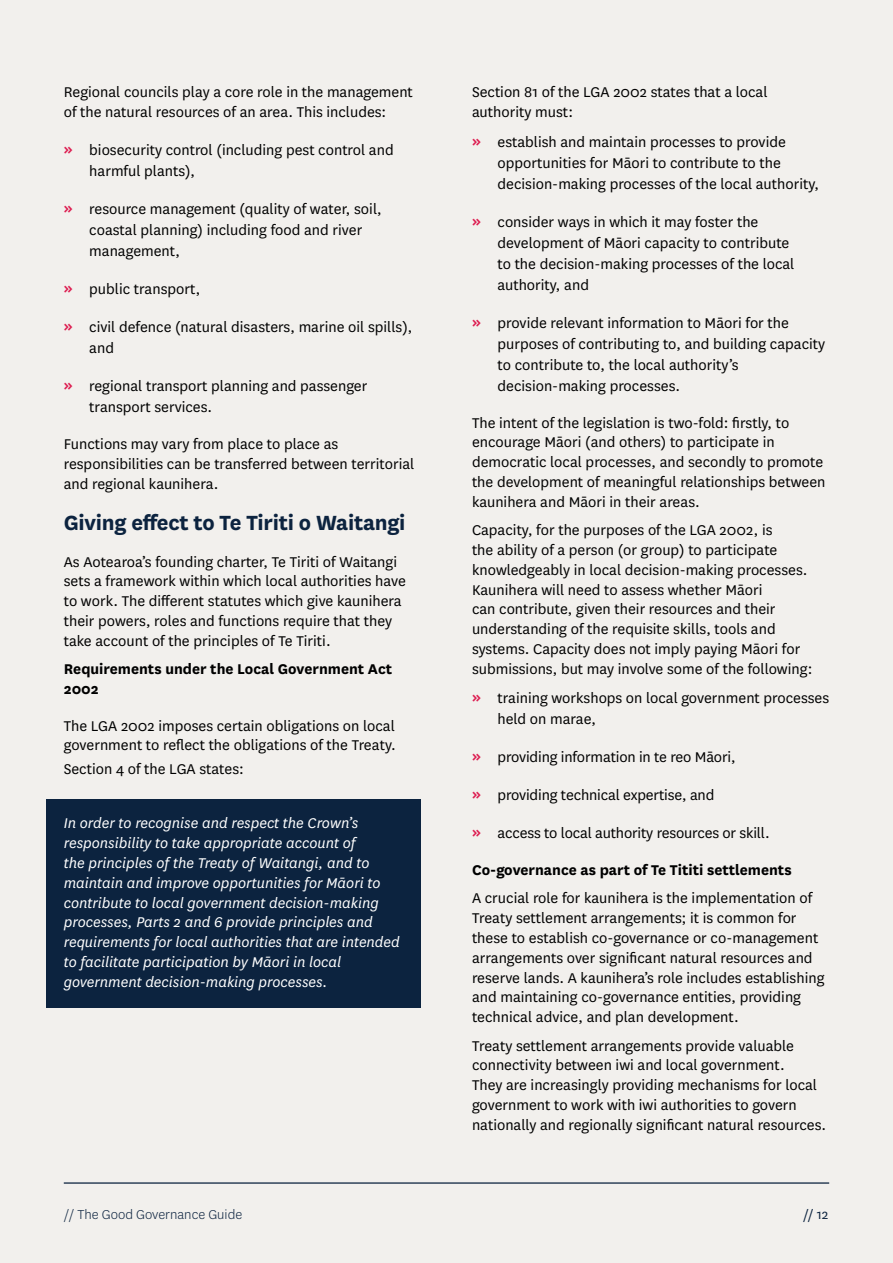
<style>
.page{position:relative;width:893px;height:1263px;background:#f2f0ed}
.page>*{position:absolute;margin:0;border:0;box-sizing:border-box;transform-origin:0 0}
.t1{font:700 24px "National";letter-spacing:-.01em;color:#0c233f}
.t2{font:16.5px/19.8px "National";color:#000}
.t3{font:italic 16.5px/19.8px "National";color:#fff}
.t4{font:700 16.5px/19.8px "National";color:#000}
.t5{font:300 15px "National";color:#0c233f}
.t6{font:15px "National";color:#0c233f}
</style>
<div class="page">
<div style="left:47px;top:799px;width:374px;height:208px;background:#0c233f"></div>
<hr style="left:64px;top:1182px;width:765px;height:2px;background:#0c233f">
<p class="t2" style="left:64px;top:82px;width:351px">Regional councils play a core role in the management of the natural resources of an area. This includes:</p>
<p class="t2" style="left:89px;top:139px;width:306px;line-height:21px">biosecurity control (including pest control and harmful plants),</p>
<p class="t2" style="left:89px;top:198px;width:294px;line-height:21px">resource management (quality of water, soil, coastal planning) including food and river management,</p>
<p class="t2" style="left:89px;top:279px;width:113px">public transport,</p>
<p class="t2" style="left:89px;top:316px;width:325px;line-height:21px">civil defence (natural disasters, marine oil spills), and</p>
<p class="t2" style="left:89px;top:375px;width:280px;line-height:21px">regional transport planning and passenger transport services.</p>
<p class="t2" style="left:64px;top:433px;width:352px">Functions may vary from place to place as responsibilities can be transferred between territorial and regional kaunihera.</p>
<h1 class="t1" style="left:64px;top:505px;width:343px">Giving effect to Te Tiriti o Waitangi</h1>
<p class="t2" style="left:64px;top:551px;width:344px">As Aotearoa’s founding charter, Te Tiriti of Waitangi sets a framework within which local authorities have to work. The different statutes which give kaunihera their powers, roles and functions require that they take account of the principles of Te Tiriti.</p>
<p class="t4" style="left:64px;top:658px;width:330px">Requirements under the Local Government Act<br>2002</p>
<p class="t2" style="left:64px;top:715px;width:333px">The LGA 2002 imposes certain obligations on local government to reflect the obligations of the Treaty.</p>
<p class="t2" style="left:64px;top:759px;width:182px">Section 4 of the LGA states:</p>
<p class="t3" style="left:64px;top:813px;width:337px">In order to recognise and respect the Crown’s responsibility to take appropriate account of<br>the principles of the Treaty of Waitangi, and to maintain and improve opportunities for Māori to contribute to local government decision-making processes, Parts 2 and 6 provide principles and requirements for local authorities that are intended to facilitate participation by Māori in local government decision-making processes.</p>
<p class="t2" style="left:472px;top:82px;width:297px">Section 81 of the LGA 2002 states that a local authority must:</p>
<p class="t2" style="left:497px;top:130px;width:323px;line-height:21px">establish and maintain processes to provide opportunities for Māori to contribute to the decision-making processes of the local authority,</p>
<p class="t2" style="left:497px;top:210px;width:298px;line-height:21px">consider ways in which it may foster the development of Māori capacity to contribute to the decision-making processes of the local authority, and</p>
<p class="t2" style="left:497px;top:311px;width:329px;line-height:21px">provide relevant information to Māori for the purposes of contributing to, and building capacity to contribute to, the local authority’s decision-making processes.</p>
<p class="t2" style="left:472px;top:412px;width:355px">The intent of the legislation is two-fold: firstly, to encourage Māori (and others) to participate in democratic local processes, and secondly to promote the development of meaningful relationships between kaunihera and Māori in their areas.</p>
<p class="t2" style="left:472px;top:519px;width:342px">Capacity, for the purposes of the LGA 2002, is<br>the ability of a person (or group) to participate knowledgeably in local decision-making processes.<br>Kaunihera will need to assess whether Māori<br>can contribute, given their resources and their understanding of the requisite skills, tools and systems. Capacity does not imply paying Māori for submissions, but may involve some of the following:</p>
<p class="t2" style="left:497px;top:687px;width:333px;line-height:21px">training workshops on local government processes held on marae,</p>
<p class="t2" style="left:497px;top:747px;width:240px">providing information in te reo Māori,</p>
<p class="t2" style="left:497px;top:785px;width:218px">providing technical expertise, and</p>
<p class="t2" style="left:497px;top:823px;width:274px">access to local authority resources or skill.</p>
<p class="t4" style="left:472px;top:859px;width:321px">Co-governance as part of Te Tititi settlements</p>
<p class="t2" style="left:472px;top:888px;width:354px">A crucial role for kaunihera is the implementation of Treaty settlement arrangements; it is common for these to establish co-governance or co-management arrangements over significant natural resources and reserve lands. A kaunihera’s role includes establishing and maintaining co-governance entities, providing technical advice, and plan development.</p>
<p class="t2" style="left:472px;top:1035px;width:356px">Treaty settlement arrangements provide valuable connectivity between iwi and local government.<br>They are increasingly providing mechanisms for local government to work with iwi authorities to govern nationally and regionally significant natural resources.</p>
<p class="t5" style="left:64px;top:1205px;width:180px">// The Good Governance Guide</p>
<p class="t6" style="left:803px;top:1204px;width:27px">// 12</p>
</div>
